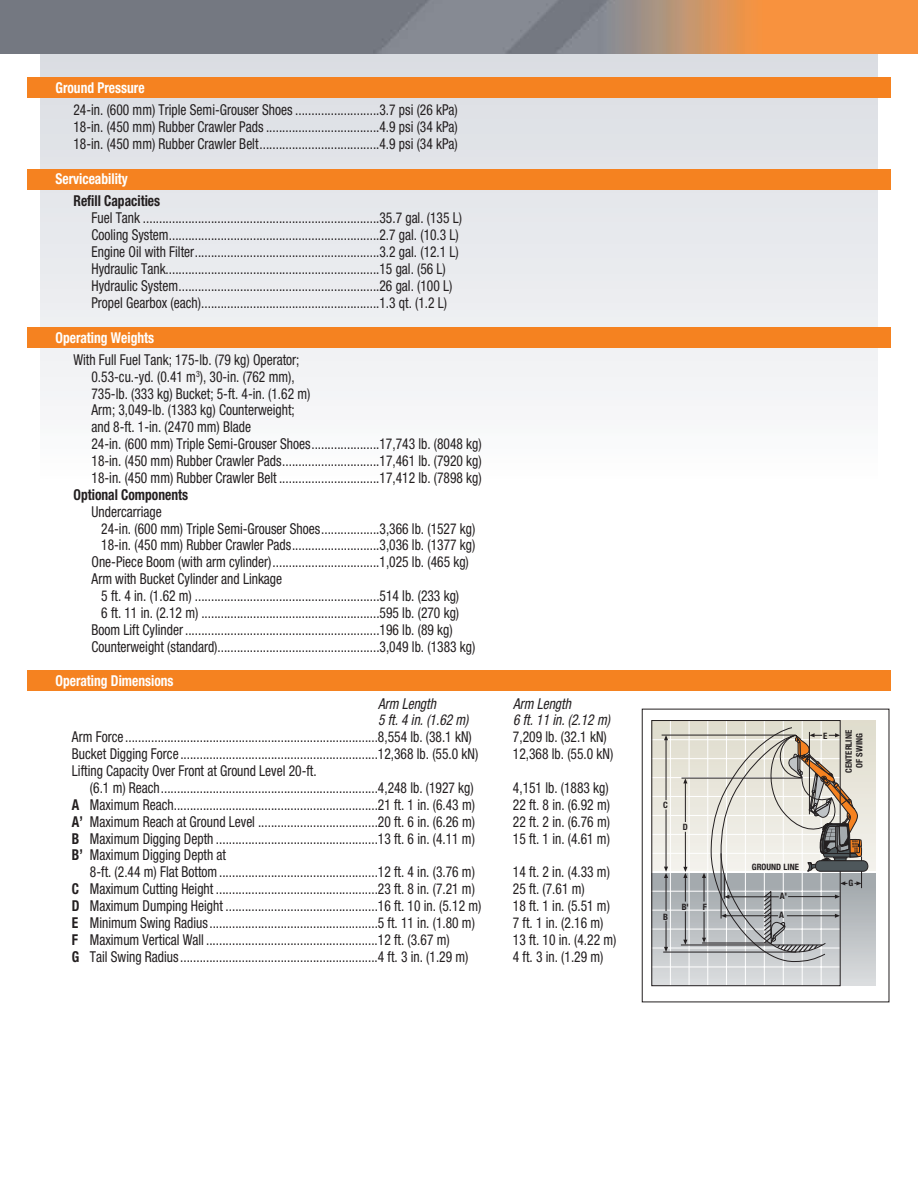
<style>
.page{position:relative;width:918px;height:1188px;background:#fff}
.page>*{position:absolute;margin:0;border:0;box-sizing:border-box;transform-origin:0 0}
.t1{font:condensed 15px/16.8px "Helvetica Neue LT Std";color:#231f20;scale:.9 1}
.t2{font:700 condensed 15px "Helvetica Neue LT Std";color:#fff;scale:.9 1}
.t3{font:italic condensed 15px "Helvetica Neue LT Std";color:#231f20;scale:.9 1}
.t4{font:700 condensed 15px "Helvetica Neue LT Std";color:#231f20;scale:.9 1}
.t5{font:700 condensed 8.7px/10.5px "Helvetica Neue LT Std";color:#231f20;text-align:center}
.s1{font-weight:700}
</style>
<div class="page">
<svg style="left:40px;top:54px;width:838px;height:346px"></svg>
<div style="left:27px;top:78px;width:864px;height:20px;background:#f58220"></div>
<div style="left:27px;top:169px;width:864px;height:20px;background:#f58220"></div>
<div style="left:27px;top:328px;width:864px;height:20px;background:#f58220"></div>
<img style="left:0;top:0;width:918px;height:54px">
<div style="left:27px;top:670px;width:864px;height:21px;background:#f58220"></div>
<svg style="left:653px;top:873px;width:222px;height:113px;background:#c7cacd"></svg>
<svg style="left:653px;top:721px;width:222px;height:150px;background:#e7e4da"></svg>
<hr style="left:745px;top:722px;width:1px;height:264px;background:#fff">
<hr style="left:726px;top:721px;width:1px;height:265px;background:#fff">
<hr style="left:764px;top:721px;width:1px;height:265px;background:#fff">
<hr style="left:783px;top:721px;width:1px;height:265px;background:#fff">
<hr style="left:802px;top:721px;width:1px;height:265px;background:#fff">
<hr style="left:821px;top:721px;width:1px;height:265px;background:#fff">
<hr style="left:652px;top:967px;width:188px;height:1px;background:#fff">
<hr style="left:651px;top:948px;width:189px;height:1px;background:#fff">
<hr style="left:651px;top:929px;width:189px;height:1px;background:#fff">
<hr style="left:652px;top:910px;width:188px;height:1px;background:#fff">
<hr style="left:651px;top:891px;width:189px;height:1px;background:#fff">
<hr style="left:651px;top:739px;width:189px;height:1px;background:#fff">
<hr style="left:651px;top:758px;width:189px;height:1px;background:#fff">
<hr style="left:651px;top:777px;width:189px;height:1px;background:#fff">
<hr style="left:652px;top:796px;width:188px;height:1px;background:#fff">
<hr style="left:651px;top:815px;width:189px;height:1px;background:#fff">
<hr style="left:651px;top:834px;width:189px;height:1px;background:#fff">
<hr style="left:651px;top:853px;width:189px;height:1px;background:#fff">
<hr style="left:670px;top:721px;width:1px;height:265px;background:#fff">
<hr style="left:689px;top:721px;width:1px;height:265px;background:#fff">
<hr style="left:707px;top:721px;width:1px;height:265px;background:#fff">
<hr style="left:681px;top:778px;width:121px;height:1px;background:#231f20">
<hr style="left:666px;top:740px;width:1px;height:60px;background:#231f20">
<svg style="left:664px;top:736px;width:4px;height:4px"></svg>
<hr style="left:666px;top:810px;width:1px;height:57px;background:#231f20">
<hr style="left:685px;top:783px;width:1px;height:39px;background:#231f20">
<svg style="left:683px;top:778px;width:4px;height:5px"></svg>
<hr style="left:685px;top:832px;width:1px;height:35px;background:#231f20">
<hr style="left:662px;top:735px;width:133px;height:1px;background:#231f20">
<hr style="left:663px;top:952px;width:133px;height:1px;background:#231f20">
<hr style="left:681px;top:945px;width:142px;height:1px;background:#231f20">
<hr style="left:666px;top:878px;width:1px;height:33px;background:#231f20">
<svg style="left:664px;top:867px;width:4px;height:11px"></svg>
<svg style="left:664px;top:921px;width:4px;height:31px"></svg>
<svg style="left:683px;top:867px;width:6px;height:35px"></svg>
<svg style="left:683px;top:911px;width:4px;height:34px"></svg>
<div style="left:651px;top:720px;width:190px;height:266px;border:1px solid #231f20"></div>
<svg style="left:702px;top:727px;width:167px;height:235px;background:#c2c1bc"></svg>
<p class="t2" style="left:56px;top:79px;width:101px">Ground Pressure</p>
<p class="t1" style="left:73px;top:102px;width:429px;text-align:justify">24-in. (600 mm) Triple Semi-Grouser Shoes ..........................3.7 psi (26 kPa)<br>18-in. (450 mm) Rubber Crawler Pads ...................................4.9 psi (34 kPa)<br>18-in. (450 mm) Rubber Crawler Belt.....................................4.9 psi (34 kPa)</p>
<p class="t2" style="left:56px;top:170px;width:82px">Serviceability</p>
<p class="t4" style="left:73px;top:192px;width:98px">Refill Capacities</p>
<p class="t1" style="left:92px;top:209px;width:413px">Fuel Tank .........................................................................35.7 gal. (135 L)<br>Cooling System.................................................................2.7 gal. (10.3 L)<br>Engine Oil with Filter.........................................................3.2 gal. (12.1 L)<br>Hydraulic Tank..................................................................15 gal. (56 L)<br>Hydraulic System..............................................................26 gal. (100 L)<br>Propel Gearbox (each).......................................................1.3 qt. (1.2 L)</p>
<p class="t2" style="left:56px;top:328px;width:111px">Operating Weights</p>
<p class="t1" style="left:92px;top:351px;width:435px;text-indent:-18px">With Full Fuel Tank; 175-lb. (79 kg) Operator;<br>0.53-cu.-yd. (0.41 m<sup>3</sup>), 30-in. (762 mm),<br>735-lb. (333 kg) Bucket; 5-ft. 4-in. (1.62 m)<br>Arm; 3,049-lb. (1383 kg) Counterweight;<br>and 8-ft. 1-in. (2470 mm) Blade<br>24-in. (600 mm) Triple Semi-Grouser Shoes.....................17,743 lb. (8048 kg)<br>18-in. (450 mm) Rubber Crawler Pads..............................17,461 lb. (7920 kg)<br>18-in. (450 mm) Rubber Crawler Belt ...............................17,412 lb. (7898 kg)</p>
<p class="t4" style="left:74px;top:485px;width:129px">Optional Components</p>
<p class="t1" style="left:92px;top:503px;width:80px">Undercarriage</p>
<p class="t1" style="left:101px;top:520px;width:417px">24-in. (600 mm) Triple Semi-Grouser Shoes..................3,366 lb. (1527 kg)</p>
<p class="t1" style="left:101px;top:537px;width:417px">18-in. (450 mm) Rubber Crawler Pads...........................3,036 lb. (1377 kg)</p>
<p class="t1" style="left:92px;top:553px;width:421px">One-Piece Boom (with arm cylinder).................................1,025 lb. (465 kg)</p>
<p class="t1" style="left:92px;top:570px;width:213px">Arm with Bucket Cylinder and Linkage</p>
<p class="t1" style="left:101px;top:587px;width:399px">5 ft. 4 in. (1.62 m) .........................................................514 lb. (233 kg)</p>
<p class="t1" style="left:101px;top:604px;width:399px">6 ft. 11 in. (2.12 m) .......................................................595 lb. (270 kg)</p>
<p class="t1" style="left:92px;top:621px;width:403px">Boom Lift Cylinder ............................................................196 lb. (89 kg)</p>
<p class="t1" style="left:92px;top:638px;width:428px">Counterweight (standard)..................................................3,049 lb. (1383 kg)</p>
<p class="t2" style="left:56px;top:671px;width:133px">Operating Dimensions</p>
<p class="t3" style="left:378px;top:695px;width:66px">Arm Length</p>
<p class="t3" style="left:513px;top:695px;width:66px">Arm Length</p>
<p class="t3" style="left:378px;top:711px;width:102px">5 ft. 4 in. (1.62 m)</p>
<p class="t3" style="left:513px;top:711px;width:109px">6 ft. 11 in. (2.12 m)</p>
<p class="t1" style="left:72px;top:729px;width:446px">Arm Force ..............................................................................8,554 lb. (38.1 kN)</p>
<p class="t1" style="left:513px;top:729px;width:106px">7,209 lb. (32.1 kN)</p>
<p class="t1" style="left:72px;top:745px;width:453px">Bucket Digging Force .............................................................12,368 lb. (55.0 kN)</p>
<p class="t1" style="left:513px;top:745px;width:113px">12,368 lb. (55.0 kN)</p>
<p class="t1" style="left:90px;top:762px;width:428px;text-indent:-18px">Lifting Capacity Over Front at Ground Level 20-ft.<br>(6.1 m) Reach...................................................................4,248 lb. (1927 kg)</p>
<p class="t1" style="left:513px;top:779px;width:108px">4,151 lb. (1883 kg)</p>
<p class="t1" style="left:72px;top:796px;width:449px"><span class="s1">A</span> Maximum Reach...............................................................21 ft. 1 in. (6.43 m)</p>
<p class="t1" style="left:513px;top:796px;width:109px">22 ft. 8 in. (6.92 m)</p>
<p class="t1" style="left:72px;top:813px;width:449px"><span class="s1">A’</span> Maximum Reach at Ground Level .....................................20 ft. 6 in. (6.26 m)</p>
<p class="t1" style="left:513px;top:813px;width:109px">22 ft. 2 in. (6.76 m)</p>
<p class="t1" style="left:72px;top:830px;width:449px"><span class="s1">B</span> Maximum Digging Depth ..................................................13 ft. 6 in. (4.11 m)</p>
<p class="t1" style="left:513px;top:830px;width:109px">15 ft. 1 in. (4.61 m)</p>
<p class="t1" style="left:90px;top:847px;width:429px;text-indent:-18px"><span class="s1">B’</span> Maximum Digging Depth at<br>8-ft. (2.44 m) Flat Bottom.................................................12 ft. 4 in. (3.76 m)</p>
<p class="t1" style="left:513px;top:864px;width:109px">14 ft. 2 in. (4.33 m)</p>
<p class="t1" style="left:72px;top:880px;width:449px"><span class="s1">C</span> Maximum Cutting Height ..................................................23 ft. 8 in. (7.21 m)</p>
<p class="t1" style="left:513px;top:880px;width:81px">25 ft. (7.61 m)</p>
<p class="t1" style="left:72px;top:897px;width:457px"><span class="s1">D</span> Maximum Dumping Height ...............................................16 ft. 10 in. (5.12 m)</p>
<p class="t1" style="left:513px;top:897px;width:109px">18 ft. 1 in. (5.51 m)</p>
<p class="t1" style="left:72px;top:914px;width:449px"><span class="s1">E</span> Minimum Swing Radius ....................................................5 ft. 11 in. (1.80 m)</p>
<p class="t1" style="left:513px;top:914px;width:102px">7 ft. 1 in. (2.16 m)</p>
<p class="t1" style="left:72px;top:931px;width:421px"><span class="s1">F</span> Maximum Vertical Wall .....................................................12 ft. (3.67 m)</p>
<p class="t1" style="left:513px;top:931px;width:117px">13 ft. 10 in. (4.22 m)</p>
<p class="t1" style="left:72px;top:948px;width:442px"><span class="s1">G</span> Tail Swing Radius .............................................................4 ft. 3 in. (1.29 m)</p>
<p class="t1" style="left:513px;top:948px;width:102px">4 ft. 3 in. (1.29 m)</p>
<p class="t5" style="left:663px;top:800px;width:6px">C</p>
<p class="t5" style="left:683px;top:822px;width:7px">D</p>
<p class="t5" style="left:663px;top:911px;width:6px">B</p>
<p class="t5" style="left:682px;top:901px;width:9px">B'</p>
<p class="t5" style="left:703px;top:902px;width:6px">F</p>
<p class="t5" style="left:823px;top:730px;width:6px">E</p>
<p class="t5" style="left:843px;top:773px;width:44px;rotate:-90deg">CENTERLINE<br>OF SWING</p>
<p class="t5" style="left:752px;top:862px;width:49px">GROUND LINE</p>
<p class="t5" style="left:779px;top:886px;width:9px;line-height:19px;text-align:left">A'<br>A</p>
<p class="t5" style="left:848px;top:878px;width:6px">G</p>
</div>
